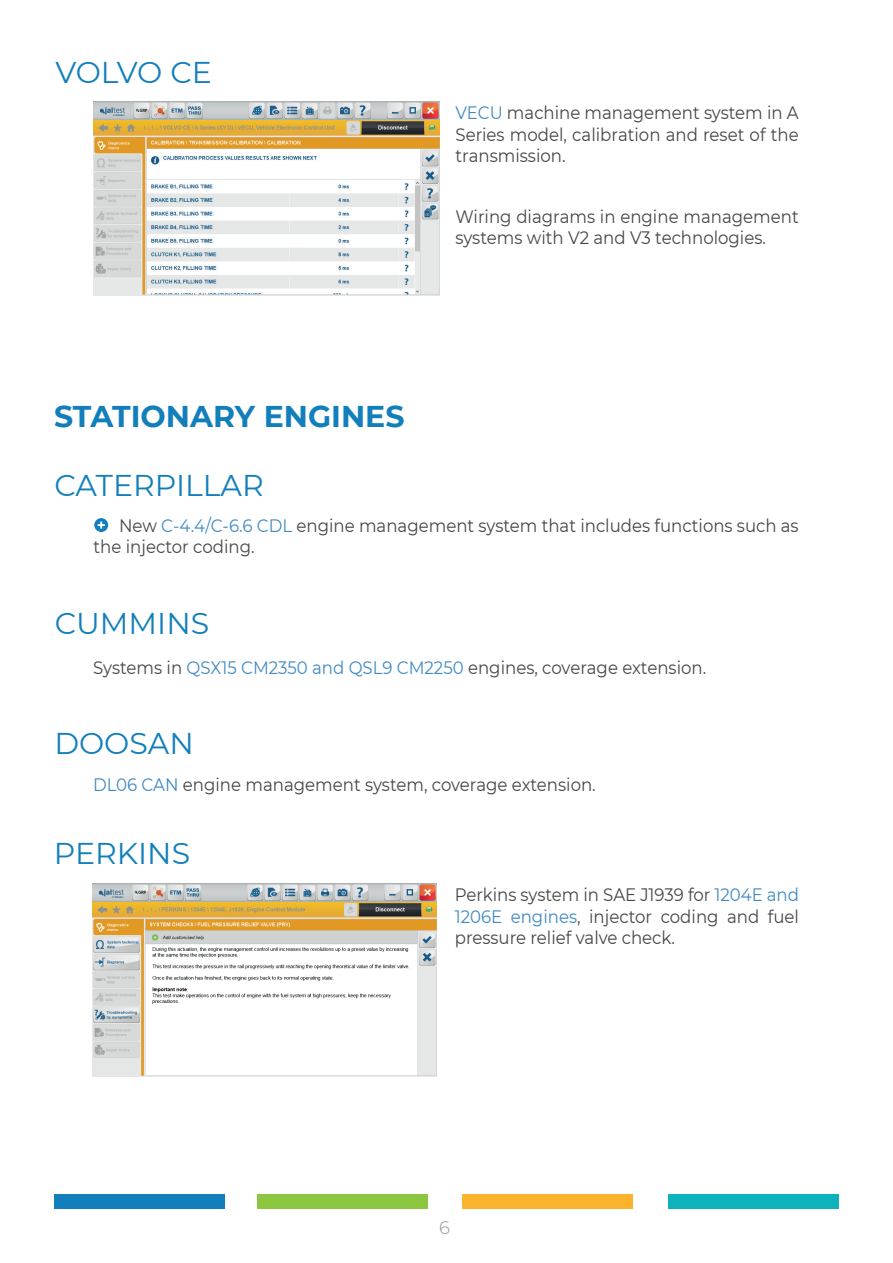
<style>
.page{position:relative;width:893px;height:1263px;background:#fff}
.page>*{position:absolute;margin:0;border:0;box-sizing:border-box;transform-origin:0 0}
.t1{font:30px "Montserrat";color:#127fbc}
.t2{font:700 30px "Montserrat";color:#127fbc}
.t3{font:18px/21.6px "Montserrat";color:#454647;text-align:justify;scale:.92 1}
.t4{font:300 18px "Montserrat";color:#939598}
.s1{color:#4089c2}
</style>
<div class="page">
<div style="left:54px;top:1195px;width:170px;height:14px;background:#127fbc"></div>
<div style="left:669px;top:1195px;width:170px;height:14px;background:#0eb2bc"></div>
<div style="left:257px;top:1195px;width:170px;height:14px;background:#8bc63e"></div>
<div style="left:462px;top:1195px;width:170px;height:14px;background:#fcb32c"></div>
<img style="left:92px;top:884px;width:344px;height:192px">
<img style="left:93px;top:102px;width:347px;height:194px">
<svg style="left:94px;top:518px;width:14px;height:14px"></svg>
<p class="t1" style="left:55px;top:51px;width:158px">VOLVO CE</p>
<p class="t3" style="left:455px;top:101px;width:375px"><span class="s1">VECU</span> machine management system in A Series model, calibration and reset of the transmission.</p>
<p class="t3" style="left:455px;top:205px;width:375px">Wiring diagrams in engine management systems with V2 and V3 technologies.</p>
<p class="t2" style="left:54px;top:394px;width:352px">STATIONARY ENGINES</p>
<p class="t1" style="left:54px;top:465px;width:211px">CATERPILLAR</p>
<p class="t3" style="left:94px;top:514px;width:768px;text-indent:26px">New <span class="s1">C-4.4/C-6.6 CDL</span> engine management system that includes functions such as the injector coding.</p>
<p class="t1" style="left:55px;top:602px;width:156px">CUMMINS</p>
<p class="t3" style="left:93px;top:656px;width:668px">Systems in <span class="s1">QSX15 CM2350 and QSL9 CM2250</span> engines, coverage extension.</p>
<p class="t1" style="left:54px;top:723px;width:141px">DOOSAN</p>
<p class="t3" style="left:93px;top:773px;width:548px"><span class="s1">DL06 CAN</span> engine management system, coverage extension.</p>
<p class="t1" style="left:54px;top:833px;width:138px">PERKINS</p>
<p class="t3" style="left:455px;top:883px;width:376px">Perkins system in SAE J1939 for <span class="s1">1204E and 1206E engines</span>, injector coding and fuel pressure relief valve check.</p>
<p class="t4" style="left:439px;top:1215px;width:12px">6</p>
</div>
